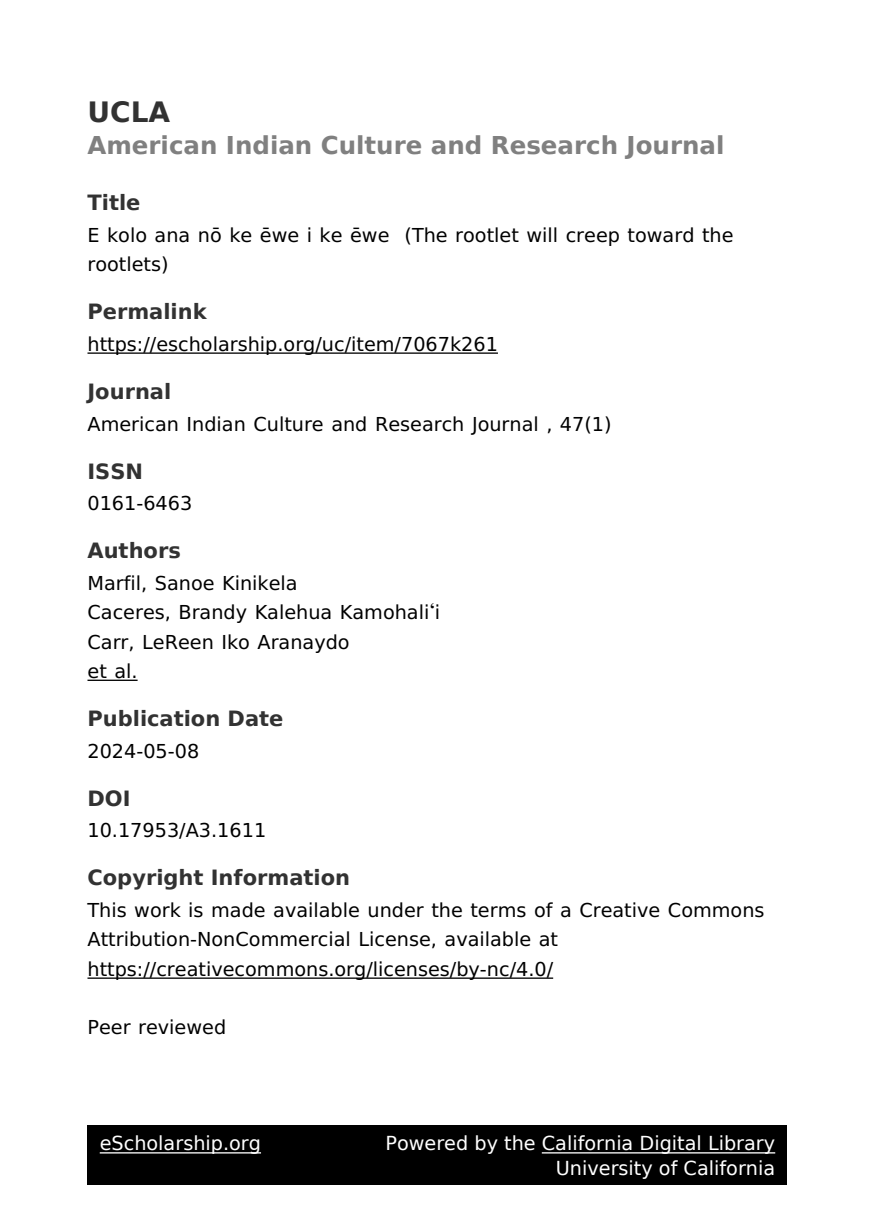
<style>
.page{position:relative;width:875px;height:1225px;background:#fff}
.page>*{position:absolute;margin:0;border:0;box-sizing:border-box;transform-origin:0 0}
.t1{font:700 28px "DejaVu Sans";color:#323232}
.t2{font:700 24.5px "DejaVu Sans";color:#808080}
.t3{font:700 21px "DejaVu Sans";color:#323232}
.t4{font:19.25px/29.2px "Code 2000";color:#000}
.t5{font:19.25px/24.5px "DejaVu Sans";color:#fff;text-align:right}
</style>
<div class="page">
<hr style="left:88px;top:352px;width:410px;height:2px;background:#000">
<hr style="left:88px;top:680px;width:50px;height:1px;background:#000">
<hr style="left:88px;top:978px;width:465px;height:1px;background:#000">
<div style="left:88px;top:1125px;width:700px;height:60px;background:#000"></div>
<hr style="left:100px;top:1152px;width:161px;height:2px;background:#fff">
<hr style="left:542px;top:1152px;width:233px;height:2px;background:#fff">
<h1 class="t1" style="left:88px;top:101px;width:84px">UCLA</h1>
<p class="t2" style="left:88px;top:136px;width:638px">American Indian Culture and Research Journal</p>
<p class="t3" style="left:88px;top:194px;width:54px">Title</p>
<p class="t4" style="left:88px;top:220px;width:648px">E kolo ana nō ke ēwe i ke ēwe (The rootlet will creep toward the rootlets)</p>
<p class="t3" style="left:88px;top:303px;width:121px">Permalink</p>
<p class="t4" style="left:88px;top:330px;width:412px">https://escholarship.org/uc/item/7067k261</p>
<p class="t3" style="left:88px;top:383px;width:85px">Journal</p>
<p class="t4" style="left:88px;top:409px;width:526px">American Indian Culture and Research Journal , 47(1)</p>
<p class="t3" style="left:88px;top:463px;width:57px">ISSN</p>
<p class="t4" style="left:88px;top:489px;width:106px">0161-6463</p>
<p class="t3" style="left:88px;top:542px;width:95px">Authors</p>
<p class="t4" style="left:88px;top:569px;width:354px">Marfil, Sanoe Kinikela<br>Caceres, Brandy Kalehua Kamohaliʻi<br>Carr, LeReen Iko Aranaydo<br>et al.</p>
<p class="t3" style="left:88px;top:710px;width:198px">Publication Date</p>
<p class="t4" style="left:88px;top:736px;width:113px">2024-05-08</p>
<p class="t3" style="left:88px;top:790px;width:45px">DOI</p>
<p class="t4" style="left:88px;top:816px;width:180px">10.17953/A3.1611</p>
<p class="t3" style="left:88px;top:869px;width:264px">Copyright Information</p>
<p class="t4" style="left:88px;top:896px;width:679px">This work is made available under the terms of a Creative Commons<br>Attribution-NonCommercial License, available at https://creativecommons.org/licenses/by-nc/4.0/</p>
<p class="t4" style="left:88px;top:1013px;width:140px">Peer reviewed</p>
<p class="t5" style="left:100px;top:1133px;width:163px">eScholarship.org</p>
<p class="t5" style="left:385px;top:1133px;width:391px">Powered by the California Digital Library<br>University of California</p>
</div>
